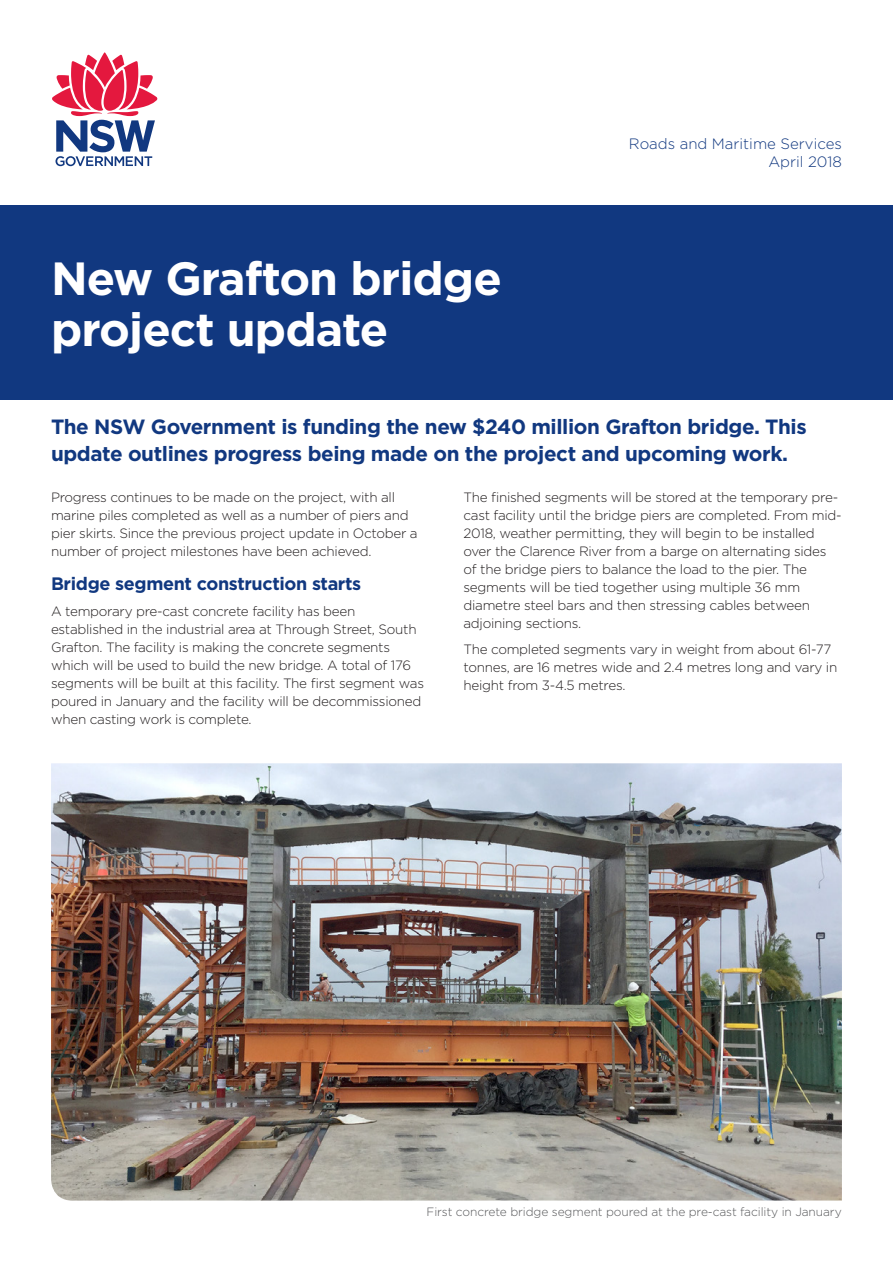
<style>
.page{position:relative;width:893px;height:1263px;background:#fff}
.page>*{position:absolute;margin:0;border:0;box-sizing:border-box;transform-origin:0 0}
.HEADER_1{font:700 46.5px/51px "Gotham";letter-spacing:-.02em;color:#fff}
.INTRO_TEXT{font:700 20.7px/27px "Gotham";letter-spacing:-.02em;color:#113880}
.SUB_HEAD_1{font:700 18px "Gotham";letter-spacing:-.02em;color:#113880}
.HEADER_2{font:300 15px "Gotham";color:#113880}
.BODY_1{font:300 13.5px/18px "Gotham";letter-spacing:-.02em;color:#231f20}
.CAPTIONS_GREY_RIGHT{font:300 12px "Gotham";letter-spacing:-.01em;color:#57585a}
</style>
<div class="page">
<svg style="left:52px;top:52px;width:106px;height:114px"></svg>
<div style="left:0;top:205px;width:893px;height:194px;background:#113880"></div>
<img style="left:51px;top:763px;width:791px;height:437px">
<p class="HEADER_1" style="left:51px;top:253px;width:452px">New Grafton bridge project update</p>
<p class="HEADER_2" style="left:629px;top:134px;width:214px">Roads and Maritime Services</p>
<p class="HEADER_2" style="left:768px;top:152px;width:75px">April 2018</p>
<p class="INTRO_TEXT" style="left:51px;top:413px;width:757px">The NSW Government is funding the new $240 million Grafton bridge. This update outlines progress being made on the project and upcoming work.</p>
<p class="BODY_1" style="left:51px;top:488px;width:368px">Progress continues to be made on the project, with all marine piles completed as well as a number of piers and pier skirts. Since the previous project update in October a number of project milestones have been achieved.</p>
<p class="SUB_HEAD_1" style="left:51px;top:571px;width:312px">Bridge segment construction starts</p>
<p class="BODY_1" style="left:51px;top:602px;width:375px">A temporary pre-cast concrete facility has been established in the industrial area at Through Street, South Grafton. The facility is making the concrete segments which will be used to build the new bridge. A total of 176 segments will be built at this facility. The first segment was poured in January and the facility will be decommissioned when casting work is complete.</p>
<p class="BODY_1" style="left:463px;top:488px;width:380px">The finished segments will be stored at the temporary pre&shy;cast facility until the bridge piers are completed. From mid-2018, weather permitting, they will begin to be installed over the Clarence River from a barge on alternating sides of the bridge piers to balance the load to the pier. The segments will be tied together using multiple 36 mm diametre steel bars and then stressing cables between adjoining sections.</p>
<p class="BODY_1" style="left:463px;top:640px;width:375px">The completed segments vary in weight from about 61-77 tonnes, are 16 metres wide and 2.4 metres long and vary in height from 3-4.5 metres.</p>
<p class="CAPTIONS_GREY_RIGHT" style="left:427px;top:1204px;width:417px">First concrete bridge segment poured at the pre-cast facility in January</p>
</div>
